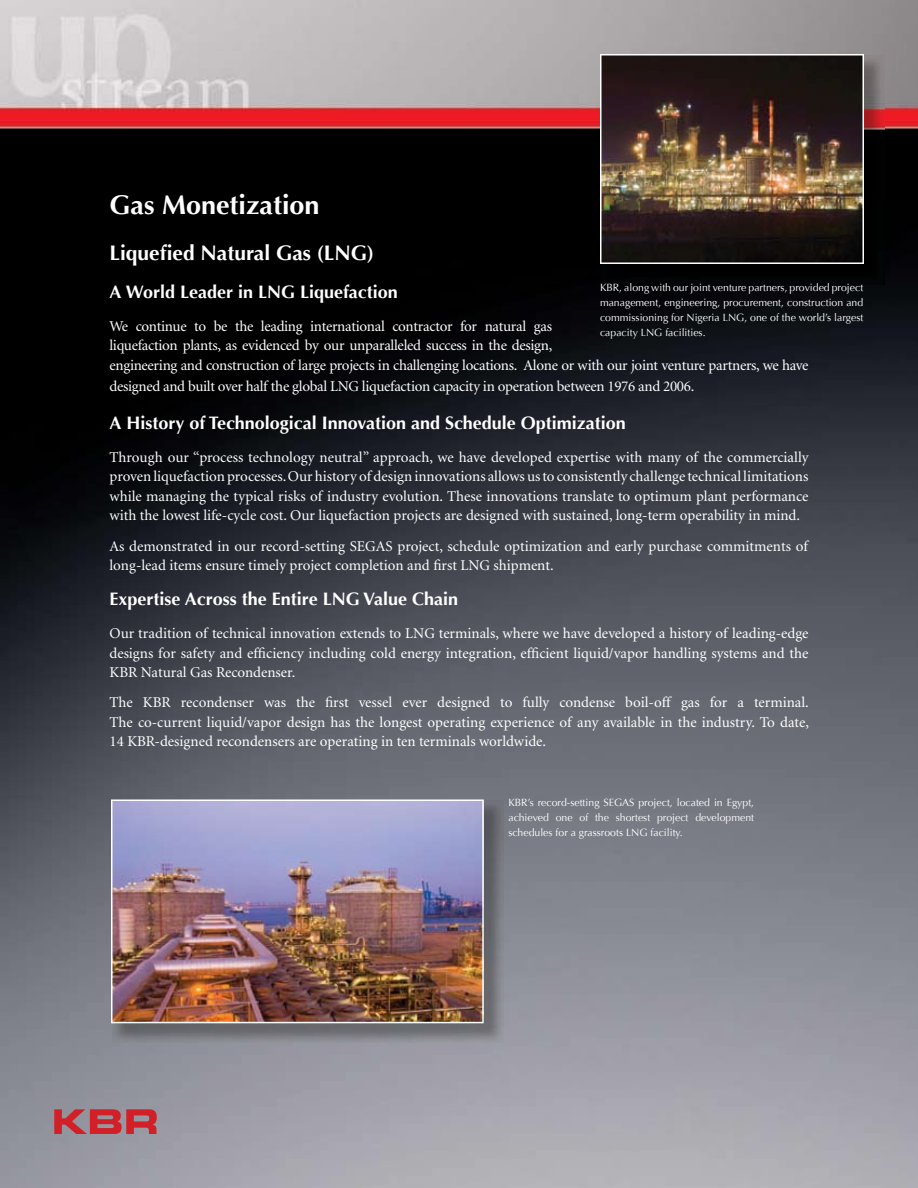
<style>
.page{position:relative;width:918px;height:1188px;background:#fff}
.page>*{position:absolute;margin:0;border:0;box-sizing:border-box;transform-origin:0 0}
.t1{font:700 27px "Optima";color:#fff}
.t2{font:700 21px "Optima";color:#fff}
.t3{font:700 18px "Optima";color:#fff}
.t4{font:15px/19.5px "Minion";letter-spacing:-.015em;color:#fff;text-align:justify}
.t5{font:10.5px/15px "Optima";color:#fff;text-align:justify}
</style>
<div class="page">
<img style="left:0;top:0;width:918px;height:1188px">
<img style="left:602px;top:55px;width:282px;height:229px">
<img style="left:600px;top:54px;width:264px;height:210px">
<svg style="left:54px;top:1109px;width:103px;height:25px;background:#ba4b53"></svg>
<img style="left:112px;top:801px;width:391px;height:242px">
<img style="left:111px;top:799px;width:373px;height:224px">
<h1 class="t1" style="left:110px;top:189px;width:212px">Gas Monetization</h1>
<h2 class="t2" style="left:110px;top:241px;width:266px">Liquefied Natural Gas (LNG)</h2>
<p class="t3" style="left:110px;top:281px;width:290px">A World Leader in LNG Liquefaction</p>
<p class="t4" style="left:110px;top:317px;width:700px;text-align:left">We continue to be the leading international contractor for natural gas<br>liquefaction plants, as evidenced by our unparalleled success in the design,<br>engineering and construction of large projects in challenging locations. Alone or with our joint venture partners, we have</p>
<p class="t4" style="left:110px;top:378px;width:586px">designed and built over half the global LNG liquefaction capacity in operation between 1976 and 2006.</p>
<p class="t3" style="left:110px;top:412px;width:518px">A History of Technological Innovation and Schedule Optimization</p>
<p class="t4" style="left:110px;top:448px;width:701px">Through our “process technology neutral” approach, we have developed expertise with many of the commercially proven liquefaction processes. Our history of design innovations allows us to consistently challenge technical limitations while managing the typical risks of industry evolution. These innovations translate to optimum plant performance with the lowest life-cycle cost. Our liquefaction projects are designed with sustained, long-term operability in mind.</p>
<p class="t4" style="left:110px;top:537px;width:700px">As demonstrated in our record-setting SEGAS project, schedule optimization and early purchase commitments of long-lead items ensure timely project completion and first LNG shipment.</p>
<p class="t3" style="left:110px;top:588px;width:350px">Expertise Across the Entire LNG Value Chain</p>
<p class="t4" style="left:109px;top:624px;width:701px">Our tradition of technical innovation extends to LNG terminals, where we have developed a history of leading-edge designs for safety and efficiency including cold energy integration, efficient liquid/vapor handling systems and the KBR Natural Gas Recondenser.</p>
<p class="t4" style="left:109px;top:693px;width:701px">The KBR recondenser was the first vessel ever designed to fully condense boil-off gas for a terminal.<br>The co-current liquid/vapor design has the longest operating experience of any available in the industry. To date, 14 KBR-designed recondensers are operating in ten terminals worldwide.</p>
<p class="t5" style="left:600px;top:280px;width:265px">KBR, along with our joint venture partners, provided project management, engineering, procurement, construction and commissioning for Nigeria LNG, one of the world’s largest capacity LNG facilities.</p>
<p class="t5" style="left:508px;top:795px;width:247px">KBR’s record-setting SEGAS project, located in Egypt, achieved one of the shortest project development schedules for a grassroots LNG facility.</p>
</div>
